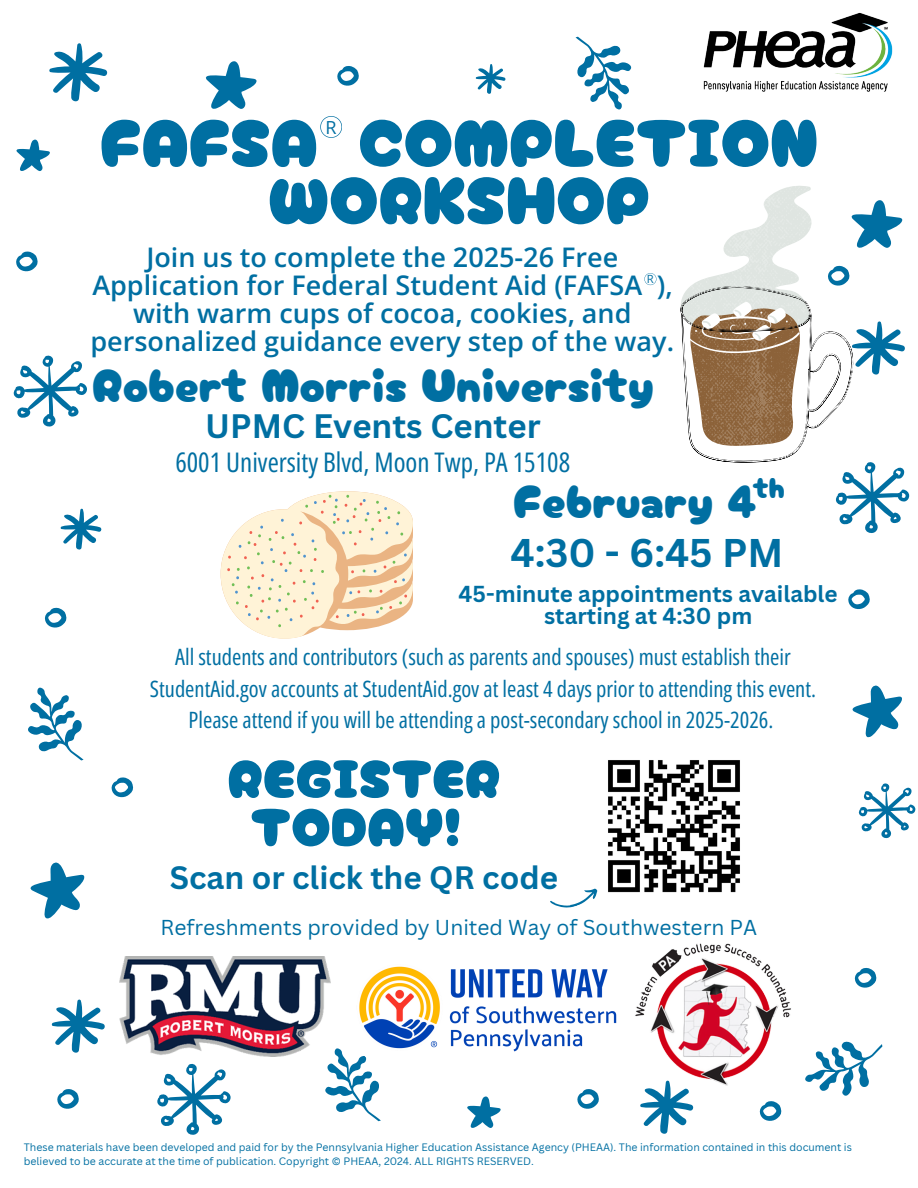
<style>
.page{position:relative;width:918px;height:1188px;background:#fff}
.page>*{position:absolute;margin:0;border:0;box-sizing:border-box;transform-origin:0 0}
.t1{font:67.5px/57.3px "Cherry Bomb One";color:#006fa2;text-align:center}
.t2{font:54px/48.4px "Cherry Bomb One";color:#006fa2;text-align:center}
.t3{font:46.5px "Cherry Bomb One";color:#006fa2}
.t4{font:700 39px "Canva Sans";color:#006fa2}
.t5{font:700 33px "Canva Sans";color:#006fa2}
.t6{font:700 31.5px "Canva Sans";color:#006fa2}
.t7{font:600 27px/28.2px "Open Sans";color:#006fa2;text-align:center}
.t8{font:27px "Open Sans Condensed";color:#006fa2}
.t9{font:22.5px/31.5px "Open Sans Condensed";color:#006fa2;text-align:center}
.t10{font:700 22.5px/22.5px "Canva Sans";color:#006fa2;text-align:center}
.t11{font:21px "Canva Sans";color:#006fa2}
.t12{font:18px "Open Sans";color:#006fa2}
.t13{font:11.25px "Open Sans";color:#006fa2}
.t14{font:10.5px/14px "Canva Sans";color:#006fa2}
</style>
<div class="page">
<svg style="left:13px;top:355px;width:74px;height:72px"></svg>
<svg style="left:859px;top:783px;width:56px;height:56px"></svg>
<svg style="left:60px;top:508px;width:42px;height:42px"></svg>
<svg style="left:49px;top:43px;width:59px;height:59px"></svg>
<svg style="left:640px;top:1085px;width:54px;height:49px"></svg>
<svg style="left:51px;top:999px;width:54px;height:54px"></svg>
<svg style="left:157px;top:1063px;width:74px;height:72px"></svg>
<svg style="left:44px;top:607px;width:23px;height:21px"></svg>
<svg style="left:16px;top:251px;width:22px;height:21px"></svg>
<svg style="left:337px;top:66px;width:22px;height:20px"></svg>
<svg style="left:848px;top:589px;width:22px;height:21px"></svg>
<svg style="left:854px;top:967px;width:23px;height:21px"></svg>
<svg style="left:577px;top:1089px;width:22px;height:20px"></svg>
<svg style="left:57px;top:1089px;width:22px;height:20px"></svg>
<svg style="left:759px;top:1101px;width:23px;height:20px"></svg>
<svg style="left:16px;top:139px;width:34px;height:32px"></svg>
<svg style="left:30px;top:862px;width:55px;height:57px"></svg>
<svg style="left:467px;top:1096px;width:34px;height:32px"></svg>
<svg style="left:205px;top:61px;width:52px;height:48px"></svg>
<svg style="left:325px;top:1048px;width:56px;height:74px"></svg>
<svg style="left:28px;top:687px;width:106px;height:111px"></svg>
<img style="left:635px;top:943px;width:156px;height:142px">
<svg style="left:805px;top:1041px;width:78px;height:55px"></svg>
<svg style="left:575px;top:36px;width:57px;height:74px"></svg>
<svg style="left:852px;top:685px;width:50px;height:53px"></svg>
<svg style="left:475px;top:64px;width:31px;height:30px"></svg>
<svg style="left:320px;top:116px;width:22px;height:21px"></svg>
<svg style="left:680px;top:186px;width:229px;height:347px"></svg>
<svg style="left:221px;top:491px;width:192px;height:148px"></svg>
<img style="left:349px;top:966px;width:268px;height:90px">
<img style="left:119px;top:956px;width:212px;height:101px">
<svg style="left:644px;top:273px;width:12px;height:12px"></svg>
<img style="left:703px;top:12px;width:190px;height:80px">
<img style="left:608px;top:760px;width:132px;height:133px">
<svg style="left:550px;top:888px;width:48px;height:20px"></svg>
<h1 class="t1" style="left:100px;top:109px;width:720px">FAFSA COMPLETION<br>WORKSHOP</h1>
<h1 class="t12" style="left:326px;top:114px;width:13px">R</h1>
<p class="t7" style="left:91px;top:242px;width:585px">Join us to complete the 2025-26 Free Application for Federal Student Aid (FAFSA ), with warm cups of cocoa, cookies, and personalized guidance every step of the way.</p>
<p class="t13" style="left:647px;top:271px;width:8px">R</p>
<h2 class="t3" style="left:92px;top:348px;width:563px">Robert Morris University</h2>
<h2 class="t5" style="left:205px;top:403px;width:337px">UPMC Events Center</h2>
<p class="t8" style="left:175px;top:443px;width:396px">6001 University Blvd, Moon Twp, PA 15108</p>
<h2 class="t3" style="left:513px;top:464px;width:273px">February 4<sup>th</sup></h2>
<h2 class="t4" style="left:510px;top:525px;width:274px">4:30 - 6:45 PM</h2>
<h2 class="t10" style="left:459px;top:582px;width:381px">45-minute appointments available starting at 4:30 pm</h2>
<p class="t9" style="left:150px;top:641px;width:668px">All students and contributors (such as parents and spouses) must establish their<br>StudentAid.gov accounts at StudentAid.gov at least 4 days prior to attending this event.</p>
<p class="t9" style="left:189px;top:704px;width:586px">Please attend if you will be attending a post-secondary school in 2025-2026.</p>
<p class="t2" style="left:227px;top:750px;width:274px">REGISTER<br>TODAY!</p>
<p class="t6" style="left:170px;top:856px;width:390px">Scan or click the QR code</p>
<p class="t11" style="left:161px;top:912px;width:598px">Refreshments provided by United Way of Southwestern PA</p>
<p class="t14" style="left:24px;top:1140px;width:830px">These materials have been developed and paid for by the Pennsylvania Higher Education Assistance Agency (PHEAA). The information contained in this document is believed to be accurate at the time of publication. Copyright © PHEAA, 2024. ALL RIGHTS RESERVED.</p>
</div>
